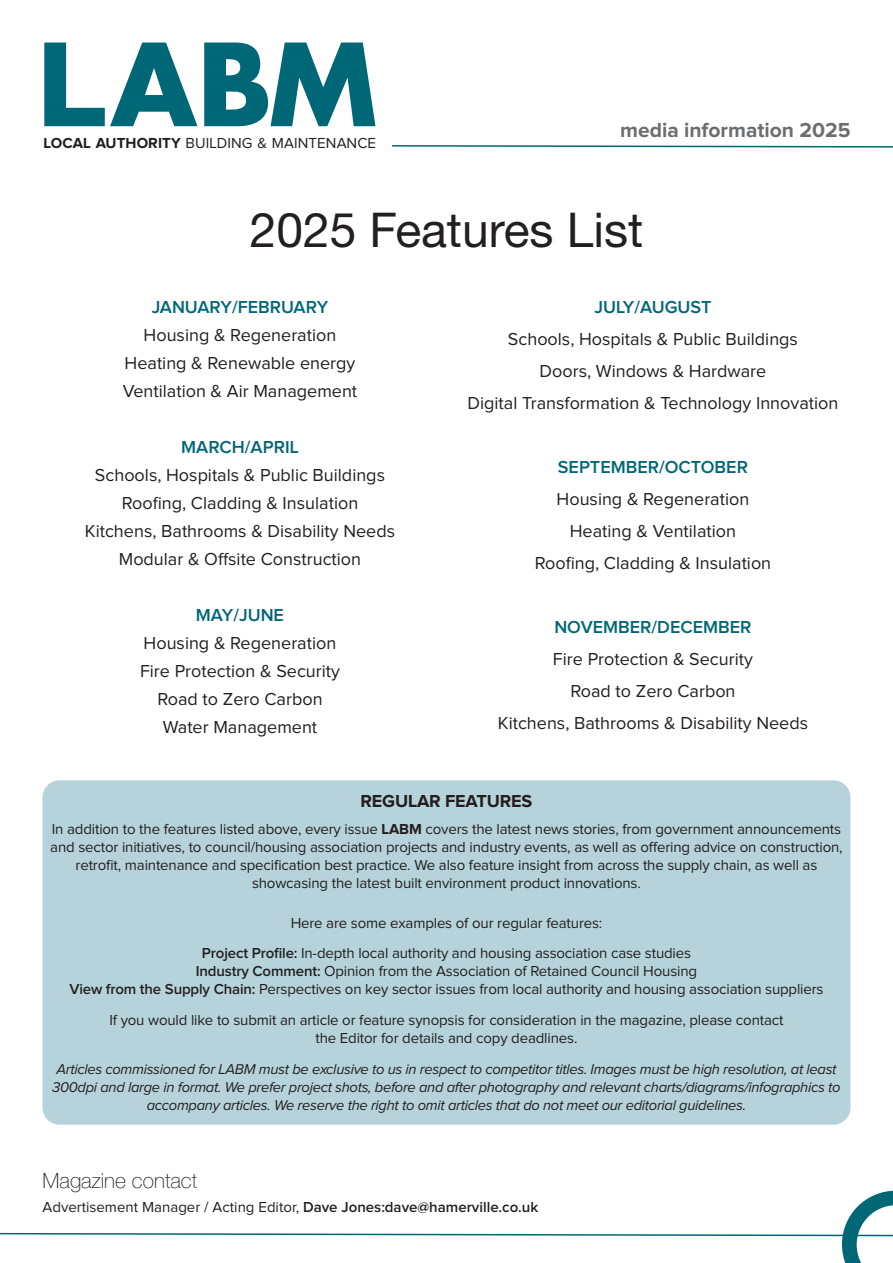
<style>
.page{position:relative;width:893px;height:1263px;background:#fff}
.page>*{position:absolute;margin:0;border:0;box-sizing:border-box;transform-origin:0 0}
.t1{font:48px "Helvetica Neue CE";color:#231f20}
.t2{font:700 21px "Proxima Nova";color:#6c6d70}
.t3{font:100 21px "Helvetica Neue";color:#231f20}
.t4{font:18px/28px "Proxima Nova";color:#231f20;text-align:center}
.t5{font:600 18px "Proxima Nova";color:#006776}
.t6{font:700 18px "Proxima Nova";letter-spacing:-.01em;color:#231f20}
.t7{font:15px/18px "Proxima Nova";letter-spacing:-.01em;color:#231f20;text-align:center}
.t8{font:italic 14.7px/18px "Proxima Nova";letter-spacing:-.02em;color:#231f20;text-align:center}
.s1{font-weight:700}
.s2{font-weight:600}
</style>
<div class="page">
<svg style="left:392px;top:145px;width:501px;height:3px"></svg>
<svg style="left:0;top:1191px;width:893px;height:72px"></svg>
<svg style="left:204px;top:43px;width:171px;height:83px"></svg>
<svg style="left:44px;top:43px;width:153px;height:83px"></svg>
<div style="left:43px;top:780px;width:807px;height:345px;background:#b6d3db;border-radius:17px"></div>
<p class="t7" style="left:44px;top:135px;width:334px"><span class="s1">LOCAL AUTHORITY</span> building &amp; maintenance</p>
<h2 class="t2" style="left:620px;top:123px;width:232px">media information 2025</h2>
<h1 class="t1" style="left:250px;top:213px;width:395px">2025 Features List</h1>
<p class="t5" style="left:152px;top:301px;width:178px">JANUARY/FEBRUARY</p>
<p class="t4" style="left:123px;top:322px;width:236px">Housing &amp; Regeneration<br>Heating &amp; Renewable energy<br>Ventilation &amp; air management</p>
<p class="t5" style="left:181px;top:441px;width:119px">MARCH/APRIL</p>
<p class="t4" style="left:85px;top:462px;width:312px">Schools, Hospitals &amp; Public buildings Roofing, cladding &amp; insulation Kitchens, bathrooms &amp; disability needs modular &amp; Offsite construction</p>
<p class="t5" style="left:196px;top:609px;width:90px">MAY/JUNE</p>
<p class="t4" style="left:140px;top:630px;width:201px">Housing &amp; Regeneration<br>Fire Protection &amp; Security<br>Road to Zero carbon<br>Water management</p>
<p class="t5" style="left:594px;top:301px;width:118px">JULY/AUGUST</p>
<p class="t4" style="left:467px;top:324px;width:372px;line-height:32.1px">Schools, Hospitals &amp; Public buildings<br>doors, Windows &amp; Hardware<br>digital transformation &amp; technology innovation</p>
<p class="t5" style="left:558px;top:461px;width:192px">SEPTEMBER/OCTOBER</p>
<p class="t4" style="left:535px;top:484px;width:238px;line-height:32.1px">Housing &amp; Regeneration<br>Heating &amp; Ventilation<br>Roofing, cladding &amp; insulation</p>
<p class="t5" style="left:554px;top:621px;width:199px">NOVEMBER/DECEMBER</p>
<p class="t4" style="left:498px;top:645px;width:312px;line-height:32.1px">Fire Protection &amp; Security<br>Road to Zero carbon<br>Kitchens, bathrooms &amp; disability needs</p>
<p class="t6" style="left:361px;top:795px;width:173px">REGULAR FEATURES</p>
<p class="t7" style="left:50px;top:822px;width:794px">in addition to the features listed above, every issue <span class="s1">LABM</span> covers the latest news stories, from government announcements and sector initiatives, to council/housing association projects and industry events, as well as offering advice on construction, retrofit, maintenance and specification best practice. We also feature insight from across the supply chain, as well as showcasing the latest built environment product innovations.</p>
<p class="t7" style="left:202px;top:908px;width:491px;line-height:30.8px">Here are some examples of our regular features:<br><span class="s2">Project Profile:</span> in-depth local authority and housing association case studies</p>
<p class="t7" style="left:69px;top:964px;width:756px"><span class="s2">Industry Comment:</span> Opinion from the association of Retained council Housing<br><span class="s2">View from the Supply Chain:</span> Perspectives on key sector issues from local authority and housing association suppliers</p>
<p class="t7" style="left:109px;top:1012px;width:676px">if you would like to submit an article or feature synopsis for consideration in the magazine, please contact the editor for details and copy deadlines.</p>
<p class="t8" style="left:52px;top:1061px;width:790px">Articles commissioned for LABM must be exclusive to us in respect to competitor titles. Images must be high resolution, at least<br>300dpi and large in format. We prefer project shots, before and after photography and relevant charts/diagrams/infographics to accompany articles. We reserve the right to omit articles that do not meet our editorial guidelines.</p>
<h2 class="t3" style="left:43px;top:1167px;width:156px">Magazine contact</h2>
<p class="t7" style="left:43px;top:1199px;width:497px">advertisement manager / acting editor, <span class="s2">Dave Jones:dave@hamerville.co.uk</span></p>
</div>
